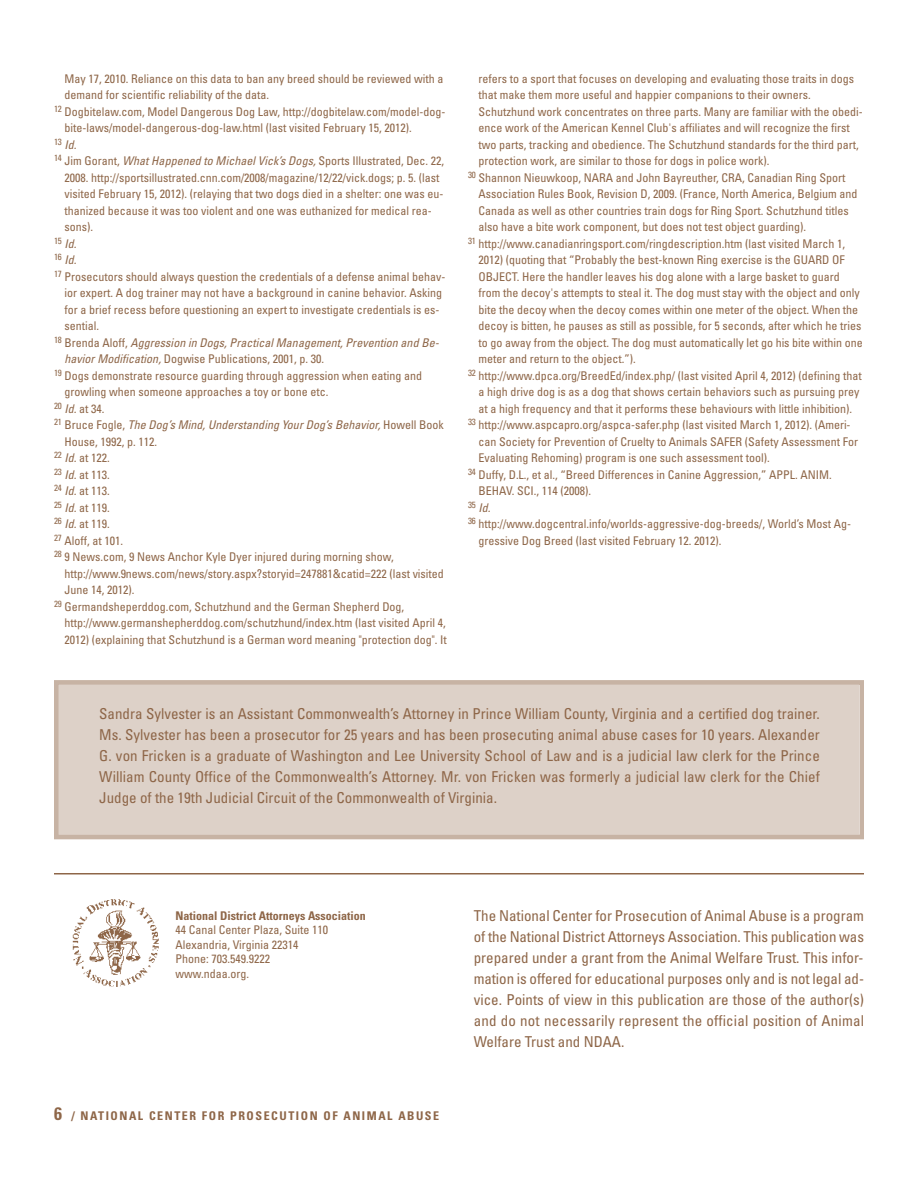
<style>
.page{position:relative;width:918px;height:1188px;background:#fff}
.page>*{position:absolute;margin:0;border:0;box-sizing:border-box;transform-origin:0 0}
.t1{font:condensed 15px/21px "Univers";color:#8e6648;text-align:justify}
.t2{font:condensed 12px/14.4px "Univers";color:#8e6648}
.t3{font:italic condensed 12px "Univers";letter-spacing:.005em;color:#8e6648}
.t4{font:700 condensed 12px "Univers";letter-spacing:.13em;color:#8e6648}
.t5{font:700 condensed 12px "Univers";color:#8e6648}
.s1{font-style:italic}
.s2{font-style:normal}
.s3{font-size:18px}
</style>
<div class="page">
<img style="left:72px;top:899px;width:87px;height:88px">
<hr style="left:54px;top:873px;width:810px;height:2px;background:#8e6648">
<div style="left:58px;top:685px;width:802px;height:150px;background:#ddd1c8"></div>
<div style="left:54px;top:680px;width:810px;height:159px;border:4px solid #c7b3a4"></div>
<p class="t2" style="left:65px;top:72px;width:381px">May 17, 2010. Reliance on this data to ban any breed should be reviewed with a</p>
<p class="t2" style="left:65px;top:89px;width:206px">demand for scientific reliability of the data.</p>
<p class="t2" style="left:54px;top:105px;width:393px"><sup>12</sup> Dogbitelaw.com, Model Dangerous Dog Law, http://dogbitelaw.com/model-dog-</p>
<p class="t2" style="left:64px;top:122px;width:349px">bite-laws/model-dangerous-dog-law.html (last visited February 15, 2012).</p>
<p class="t3" style="left:54px;top:140px;width:24px"><sup>13</sup> Id.</p>
<p class="t2" style="left:54px;top:155px;width:392px"><sup>14</sup> Jim Gorant, <span class="s1">What Happened to Michael Vick’s Dogs,</span> Sports Illustrated, Dec. 22,</p>
<p class="t2" style="left:64px;top:171px;width:377px">2008. http://sportsillustrated.cnn.com/2008/magazine/12/22/vick.dogs; p. 5. (last</p>
<p class="t2" style="left:64px;top:188px;width:381px">visited February 15, 2012). (relaying that two dogs died in a shelter: one was eu-</p>
<p class="t2" style="left:64px;top:204px;width:369px">thanized because it was too violent and one was euthanized for medical rea-</p>
<p class="t2" style="left:64px;top:221px;width:30px">sons).</p>
<p class="t3" style="left:54px;top:239px;width:24px"><sup>15</sup> Id.</p>
<p class="t3" style="left:54px;top:256px;width:24px"><sup>16</sup> Id.</p>
<p class="t2" style="left:54px;top:270px;width:393px"><sup>17</sup> Prosecutors should always question the credentials of a defense animal behav-</p>
<p class="t2" style="left:64px;top:287px;width:379px">ior expert. A dog trainer may not have a background in canine behavior. Asking</p>
<p class="t2" style="left:64px;top:303px;width:377px">for a brief recess before questioning an expert to investigate credentials is es-</p>
<p class="t2" style="left:64px;top:320px;width:36px">sential.</p>
<p class="t3" style="left:54px;top:338px;width:385px"><sup>18</sup> <span class="s2">Brenda Aloff,</span> Aggression in Dogs, Practical Management, Prevention and Be-</p>
<p class="t2" style="left:65px;top:353px;width:261px"><span class="s1">havior Modification,</span> Dogwise Publications, 2001, p. 30.</p>
<p class="t2" style="left:54px;top:369px;width:370px"><sup>19</sup> Dogs demonstrate resource guarding through aggression when eating and</p>
<p class="t2" style="left:64px;top:386px;width:265px">growling when someone approaches a toy or bone etc.</p>
<p class="t2" style="left:54px;top:402px;width:52px"><sup>20</sup> <span class="s1">Id.</span> at 34.</p>
<p class="t3" style="left:54px;top:421px;width:391px"><sup>21</sup> <span class="s2">Bruce Fogle,</span> The Dog’s Mind, Understanding Your Dog’s Behavior, <span class="s2">Howell Book</span></p>
<p class="t2" style="left:64px;top:435px;width:94px">House, 1992, p. 112.</p>
<p class="t2" style="left:54px;top:452px;width:57px"><sup>22</sup> <span class="s1">Id.</span> at 122.</p>
<p class="t2" style="left:54px;top:468px;width:57px"><sup>23</sup> <span class="s1">Id.</span> at 113.</p>
<p class="t2" style="left:54px;top:485px;width:57px"><sup>24</sup> <span class="s1">Id.</span> at 113.</p>
<p class="t2" style="left:54px;top:501px;width:57px"><sup>25</sup> <span class="s1">Id.</span> at 119.</p>
<p class="t2" style="left:54px;top:518px;width:57px"><sup>26</sup> <span class="s1">Id.</span> at 119.</p>
<p class="t2" style="left:54px;top:534px;width:71px"><sup>27</sup> Aloff, at 101.</p>
<p class="t2" style="left:54px;top:551px;width:341px"><sup>28</sup> 9 News.com, 9 News Anchor Kyle Dyer injured during morning show,</p>
<p class="t2" style="left:64px;top:567px;width:381px">http://www.9news.com/news/story.aspx?storyid=247881&amp;catid=222 (last visited</p>
<p class="t2" style="left:64px;top:584px;width:71px">June 14, 2012).</p>
<p class="t2" style="left:54px;top:600px;width:352px"><sup>29</sup> Germandsheperddog.com, Schutzhund and the German Shepherd Dog,</p>
<p class="t2" style="left:64px;top:617px;width:383px">http://www.germanshepherddog.com/schutzhund/index.htm (last visited April 4,</p>
<p class="t2" style="left:64px;top:633px;width:384px">2012) (explaining that Schutzhund is a German word meaning "protection dog". It</p>
<p class="t2" style="left:478px;top:72px;width:377px">refers to a sport that focuses on developing and evaluating those traits in dogs</p>
<p class="t2" style="left:478px;top:89px;width:334px">that make them more useful and happier companions to their owners.</p>
<p class="t2" style="left:478px;top:105px;width:386px">Schutzhund work concentrates on three parts. Many are familiar with the obedi-</p>
<p class="t2" style="left:478px;top:122px;width:373px">ence work of the American Kennel Club's affiliates and will recognize the first</p>
<p class="t2" style="left:478px;top:138px;width:382px">two parts, tracking and obedience. The Schutzhund standards for the third part,</p>
<p class="t2" style="left:478px;top:155px;width:293px">protection work, are similar to those for dogs in police work).</p>
<p class="t2" style="left:468px;top:171px;width:379px"><sup>30</sup> Shannon Nieuwkoop, NARA and John Bayreuther, CRA, Canadian Ring Sport</p>
<p class="t2" style="left:478px;top:188px;width:381px">Association Rules Book, Revision D, 2009. (France, North America, Belgium and</p>
<p class="t2" style="left:478px;top:204px;width:372px">Canada as well as other countries train dogs for Ring Sport. Schutzhund titles</p>
<p class="t2" style="left:478px;top:221px;width:329px">also have a bite work component, but does not test object guarding).</p>
<p class="t2" style="left:468px;top:237px;width:379px"><sup>31</sup> http://www.canadianringsport.com/ringdescription.htm (last visited March 1,</p>
<p class="t2" style="left:478px;top:254px;width:368px">2012) (quoting that “Probably the best-known Ring exercise is the GUARD OF</p>
<p class="t2" style="left:478px;top:270px;width:363px">OBJECT. Here the handler leaves his dog alone with a large basket to guard</p>
<p class="t2" style="left:478px;top:287px;width:383px">from the decoy's attempts to steal it. The dog must stay with the object and only</p>
<p class="t2" style="left:478px;top:303px;width:381px">bite the decoy when the decoy comes within one meter of the object. When the</p>
<p class="t2" style="left:478px;top:320px;width:385px">decoy is bitten, he pauses as still as possible, for 5 seconds, after which he tries</p>
<p class="t2" style="left:478px;top:336px;width:386px">to go away from the object. The dog must automatically let go his bite within one</p>
<p class="t2" style="left:478px;top:353px;width:159px">meter and return to the object.”).</p>
<p class="t2" style="left:468px;top:369px;width:395px"><sup>32</sup> http://www.dpca.org/BreedEd/index.php/ (last visited April 4, 2012) (defining that</p>
<p class="t2" style="left:478px;top:386px;width:383px">a high drive dog is as a dog that shows certain behaviors such as pursuing prey</p>
<p class="t2" style="left:478px;top:402px;width:375px">at a high frequency and that it performs these behaviours with little inhibition).</p>
<p class="t2" style="left:468px;top:419px;width:384px"><sup>33</sup> http://www.aspcapro.org/aspca-safer.php (last visited March 1, 2012). (Ameri-</p>
<p class="t2" style="left:478px;top:435px;width:381px">can Society for Prevention of Cruelty to Animals SAFER (Safety Assessment For</p>
<p class="t2" style="left:478px;top:452px;width:293px">Evaluating Rehoming) program is one such assessment tool).</p>
<p class="t2" style="left:468px;top:468px;width:365px"><sup>34</sup> Duffy, D.L., et al., “Breed Differences in Canine Aggression,” APPL. ANIM.</p>
<p class="t2" style="left:478px;top:485px;width:114px">BEHAV. SCI., 114 (2008).</p>
<p class="t3" style="left:468px;top:503px;width:24px"><sup>35</sup> Id.</p>
<p class="t2" style="left:468px;top:518px;width:385px"><sup>36</sup> http://www.dogcentral.info/worlds-aggressive-dog-breeds/, World’s Most Ag-</p>
<p class="t2" style="left:478px;top:534px;width:245px">gressive Dog Breed (last visited February 12. 2012).</p>
<p class="t1" style="left:99px;top:704px;width:722px">Sandra Sylvester is an Assistant Commonwealth’s Attorney in Prince William County, Virginia and a certified dog trainer.<br>Ms. Sylvester has been a prosecutor for 25 years and has been prosecuting animal abuse cases for 10 years. Alexander G. von Fricken is a graduate of Washington and Lee University School of Law and is a judicial law clerk for the Prince William County Office of the Commonwealth’s Attorney. Mr. von Fricken was formerly a judicial law clerk for the Chief Judge of the 19th Judicial Circuit of the Commonwealth of Virginia.</p>
<p class="t5" style="left:176px;top:911px;width:192px">National District Attorneys Association</p>
<p class="t2" style="left:176px;top:924px;width:154px">44 Canal Center Plaza, Suite 110<br>Alexandria, Virginia 22314<br>Phone: 703.549.9222 www.ndaa.org.</p>
<p class="t4" style="left:54px;top:1111px;width:387px"><span class="s3">6</span> / NATIONAL CENTER FOR PROSECUTION OF ANIMAL ABUSE</p>
<p class="t1" style="left:474px;top:907px;width:392px">The National Center for Prosecution of Animal Abuse is a program of the National District Attorneys Association. This publication was prepared under a grant from the Animal Welfare Trust. This infor&shy;mation is offered for educational purposes only and is not legal ad&shy;vice. Points of view in this publication are those of the author(s) and do not necessarily represent the official position of Animal Welfare Trust and NDAA.</p>
</div>
